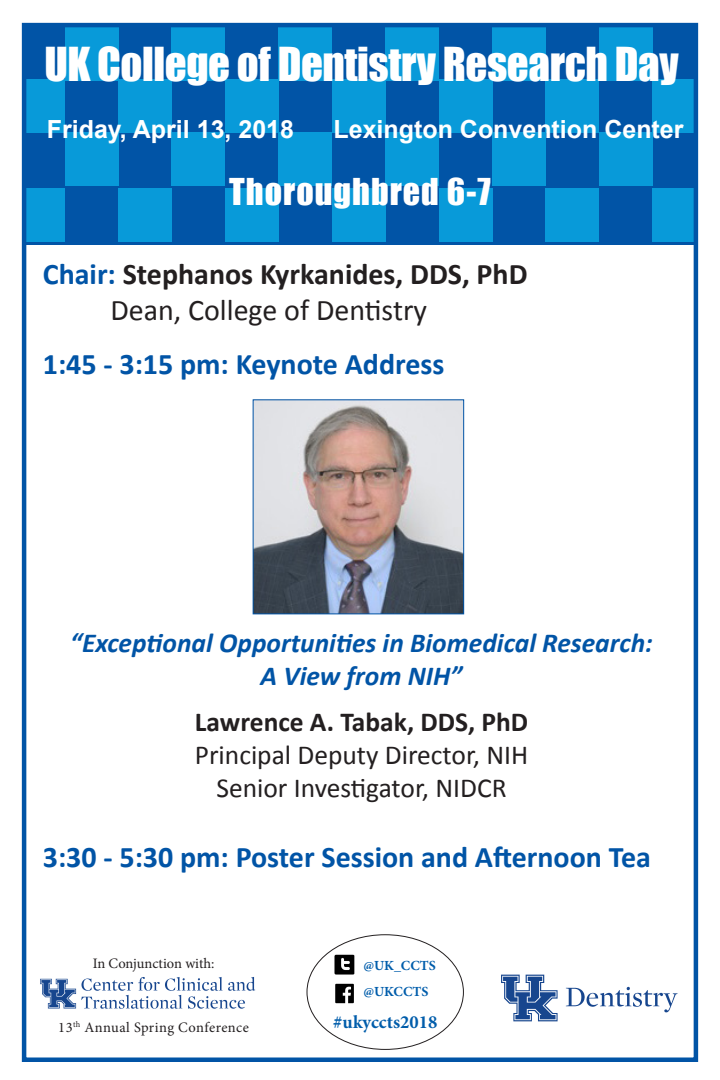
<style>
.page{position:relative;width:720px;height:1080px;background:#fff}
.page>*{position:absolute;margin:0;border:0;box-sizing:border-box;transform-origin:0 0}
.t1{font:43px "Impact";letter-spacing:-.01em;color:#fff}
.t2{font:34px "Impact";letter-spacing:.03em;color:#fff}
.t3{font:700 30px "Calibri";color:#0154a6}
.t4{font:700 30px "Calibri";color:#231f20}
.t5{font:30px "Calibri";color:#231f20}
.t6{font:italic 700 27.5px "Calibri";color:#0154a6}
.t7{font:27.5px "Calibri";color:#231f20}
.t8{font:700 27.5px "Calibri";color:#231f20}
.t9{font:700 25px "Arial";color:#fff}
.t10{font:700 18.55px "Minion Pro";color:#015dab}
.t11{font:14.45px "Minion Pro";letter-spacing:.015em;color:#231f20}
.t12{font:700 13.9px "Minion Pro";color:#015dab}
.s1{color:#0154a6}
</style>
<div class="page">
<div style="left:25px;top:23px;width:673px;height:221px;background:#0154a6"></div>
<div style="left:172px;top:27px;width:53px;height:54px;background:#089ad9"></div>
<div style="left:172px;top:133px;width:53px;height:53px;background:#089ad9"></div>
<div style="left:225px;top:79px;width:54px;height:54px;background:#089ad9"></div>
<div style="left:225px;top:188px;width:54px;height:54px;background:#089ad9"></div>
<div style="left:279px;top:27px;width:53px;height:54px;background:#089ad9"></div>
<div style="left:279px;top:133px;width:53px;height:53px;background:#089ad9"></div>
<div style="left:332px;top:79px;width:53px;height:54px;background:#089ad9"></div>
<div style="left:332px;top:188px;width:53px;height:54px;background:#089ad9"></div>
<div style="left:385px;top:27px;width:54px;height:54px;background:#089ad9"></div>
<div style="left:385px;top:133px;width:54px;height:53px;background:#089ad9"></div>
<div style="left:439px;top:79px;width:53px;height:54px;background:#089ad9"></div>
<div style="left:439px;top:188px;width:53px;height:54px;background:#089ad9"></div>
<div style="left:492px;top:27px;width:54px;height:54px;background:#089ad9"></div>
<div style="left:492px;top:133px;width:54px;height:53px;background:#089ad9"></div>
<div style="left:546px;top:79px;width:53px;height:54px;background:#089ad9"></div>
<div style="left:546px;top:188px;width:53px;height:54px;background:#089ad9"></div>
<div style="left:599px;top:27px;width:54px;height:54px;background:#089ad9"></div>
<div style="left:599px;top:133px;width:54px;height:53px;background:#089ad9"></div>
<div style="left:653px;top:79px;width:42px;height:54px;background:#089ad9"></div>
<div style="left:653px;top:188px;width:42px;height:54px;background:#089ad9"></div>
<div style="left:25px;top:79px;width:40px;height:54px;background:#089ad9"></div>
<div style="left:65px;top:133px;width:53px;height:53px;background:#089ad9"></div>
<div style="left:118px;top:79px;width:54px;height:54px;background:#089ad9"></div>
<div style="left:25px;top:188px;width:40px;height:54px;background:#089ad9"></div>
<div style="left:65px;top:27px;width:53px;height:54px;background:#089ad9"></div>
<div style="left:118px;top:188px;width:54px;height:54px;background:#089ad9"></div>
<div style="left:22px;top:23px;width:676px;height:1039px;border:4px solid #0154a6"></div>
<img style="left:255px;top:401px;width:207px;height:211px">
<div style="left:253px;top:399px;width:211px;height:215px;border:1px solid #0154a6"></div>
<img style="left:334px;top:954px;width:21px;height:21px">
<img style="left:335px;top:983px;width:19px;height:21px">
<img style="left:40px;top:977px;width:216px;height:32px">
<img style="left:501px;top:974px;width:177px;height:48px">
<p class="t1" style="left:44px;top:31px;width:636px">UK College of Dentistry Research Day</p>
<p class="t9" style="left:47px;top:112px;width:249px">Friday, April 13, 2018</p>
<p class="t9" style="left:334px;top:112px;width:352px">Lexington Convention Center</p>
<p class="t2" style="left:229px;top:165px;width:263px">Thoroughbred 6-7</p>
<p class="t4" style="left:43px;top:255px;width:486px"><span class="s1">Chair:</span> Stephanos Kyrkanides, DDS, PhD</p>
<p class="t5" style="left:110px;top:291px;width:318px">Dean, College of Dentistry</p>
<p class="t3" style="left:43px;top:345px;width:403px">1:45 - 3:15 pm: Keynote Address</p>
<p class="t6" style="left:70px;top:626px;width:584px">“Exceptional Opportunities in Biomedical Research:</p>
<p class="t6" style="left:261px;top:659px;width:203px">A View from NIH”</p>
<p class="t8" style="left:195px;top:704px;width:335px">Lawrence A. Tabak, DDS, PhD</p>
<p class="t7" style="left:195px;top:737px;width:335px">Principal Deputy Director, NIH</p>
<p class="t7" style="left:216px;top:770px;width:292px">Senior Investigator, NIDCR</p>
<p class="t3" style="left:43px;top:837px;width:610px">3:30 - 5:30 pm: Poster Session and Afternoon Tea</p>
<p class="t11" style="left:93px;top:954px;width:123px">In Conjunction with:</p>
<p class="t11" style="left:58px;top:1018px;width:192px">13<sup>th</sup> Annual Spring Conference</p>
<p class="t12" style="left:363px;top:955px;width:74px">@UK_CCTS</p>
<p class="t12" style="left:363px;top:982px;width:67px">@UKCCTS</p>
<p class="t10" style="left:333px;top:1009px;width:106px">#ukyccts2018</p>
</div>
